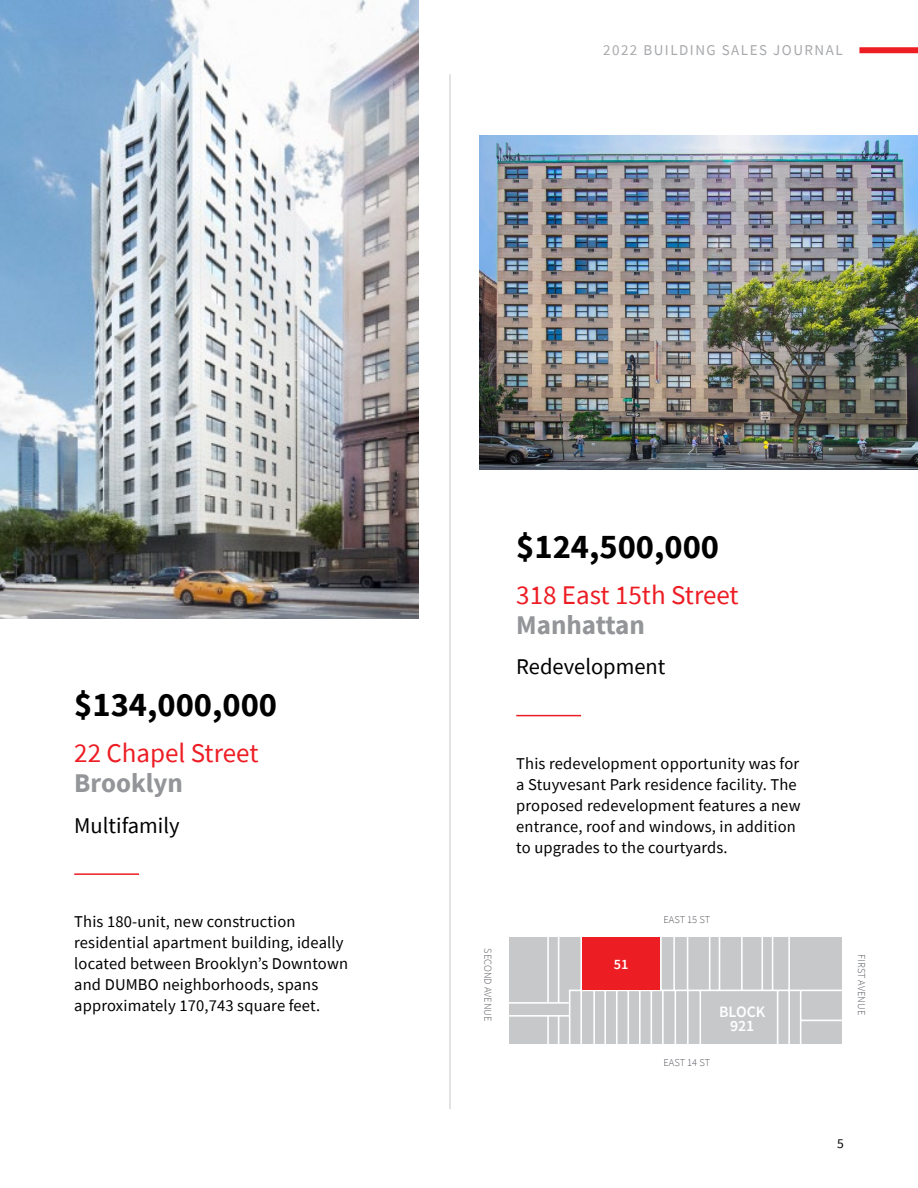
<style>
.page{position:relative;width:918px;height:1188px;background:#fff}
.page>*{position:absolute;margin:0;border:0;box-sizing:border-box;transform-origin:0 0}
.t1{font:700 34.5px "Source Sans Pro";color:#000}
.t2{font:27px "Source Sans Pro";color:#ed1d24}
.t3{font:700 27px "Source Sans Pro";color:#939598}
.t4{font:22.5px "Source Sans Pro";color:#000}
.t5{font:16.5px/21px "Source Sans Pro";letter-spacing:.01em;color:#000}
.t6{font:600 15.9px/14.2px "Source Sans Pro";color:#fff;text-align:center}
.t7{font:15px "Source Sans Pro";letter-spacing:.1em;color:#a7a9ac}
.t8{font:600 14.25px "Source Sans Pro";color:#fff}
.t9{font:13.5px "Source Sans Pro";color:#000}
.t10{font:300 10.5px "Source Sans Pro";color:#575b61}
</style>
<div class="page">
<hr style="left:74px;top:873px;width:65px;height:2px;background:#ed1d24">
<hr style="left:516px;top:715px;width:65px;height:1px;background:#ed1d24">
<img style="left:0;top:0;width:419px;height:619px">
<img style="left:479px;top:135px;width:439px;height:335px">
<hr style="left:450px;top:74px;width:1px;height:1035px;background:#c7c8ca">
<svg style="left:509px;top:937px;width:333px;height:107px;background:#ccccce"></svg>
<div style="left:582px;top:937px;width:78px;height:52px;background:#ed1d24"></div>
<div style="left:859px;top:47px;width:59px;height:6px;background:#ed1d24"></div>
<p class="t7" style="left:603px;top:40px;width:241px">2022 BUILDING SALES JOURNAL</p>
<h1 class="t1" style="left:74px;top:681px;width:204px">$134,000,000</h1>
<h2 class="t2" style="left:74px;top:736px;width:186px">22 Chapel Street</h2>
<h2 class="t3" style="left:74px;top:765px;width:110px">Brooklyn</h2>
<h3 class="t4" style="left:74px;top:811px;width:107px">Multifamily</h3>
<p class="t5" style="left:74px;top:911px;width:275px">This 180-unit, new construction residential apartment building, ideally located between Brooklyn’s Downtown and DUMBO neighborhoods, spans approximately 170,743 square feet.</p>
<h1 class="t1" style="left:516px;top:523px;width:204px">$124,500,000</h1>
<h2 class="t2" style="left:516px;top:577px;width:224px">318 East 15th Street</h2>
<h2 class="t3" style="left:516px;top:606px;width:130px">Manhattan</h2>
<h3 class="t4" style="left:516px;top:652px;width:151px">Redevelopment</h3>
<p class="t10" style="left:494px;top:948px;width:75px;rotate:90deg">SECOND AVENUE</p>
<p class="t5" style="left:516px;top:753px;width:286px">This redevelopment opportunity was for a Stuyvesant Park residence facility. The proposed redevelopment features a new entrance, roof and windows, in addition to upgrades to the courtyards.</p>
<p class="t8" style="left:614px;top:955px;width:16px">51</p>
<p class="t10" style="left:663px;top:913px;width:48px">EAST 15 ST</p>
<p class="t6" style="left:719px;top:1005px;width:48px">BLOCK<br>921</p>
<p class="t10" style="left:663px;top:1056px;width:48px">EAST 14 ST</p>
<p class="t10" style="left:868px;top:954px;width:62px;rotate:90deg">FIRST AVENUE</p>
<p class="t9" style="left:837px;top:1134px;width:8px">5</p>
</div>
